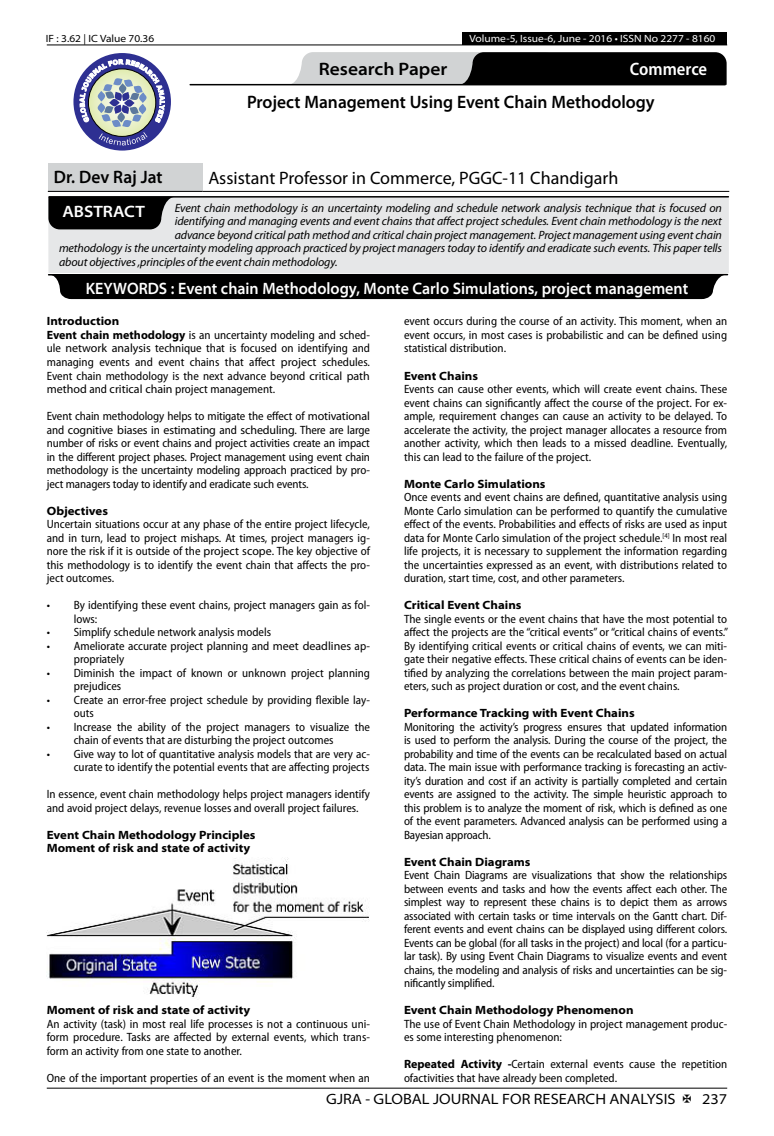
<style>
.page{position:relative;width:774px;height:1136px;background:#fff}
.page>*{position:absolute;margin:0;border:0;box-sizing:border-box;transform-origin:0 0}
.t1{font:600 semi-expanded 18px "Myriad Pro";color:#000;scale:.9 1}
.t2{font:18px "Myriad Pro";color:#000}
.t3{font:600 semi-expanded 18px "Myriad Pro";color:#000}
.t4{font:600 semi-condensed 18px "Myriad Pro";color:#fff}
.t5{font:600 semi-expanded 16.5px "Myriad Pro";color:#fff;scale:.9 1}
.t6{font:600 semi-expanded 16.5px "Myriad Pro";color:#fff}
.t7{font:semi-expanded 15px "Myriad Pro";color:#000}
.t8{font:semi-condensed 12px/13.5px "Myriad Pro";color:#000}
.t9{font:italic 12px "Myriad Pro";letter-spacing:-.01em;color:#000}
.t10{font:700 semi-expanded 12px/13.5px "Myriad Pro";color:#000}
.t11{font:semi-expanded 10.5px "Myriad Pro";color:#fff}
.t12{font:semi-expanded 10.5px "Myriad Pro";color:#000}
.s1{font-weight:700;font-stretch:semi-expanded}
.s2{font-weight:700;font-stretch:normal}
.s3{font-stretch:normal}
</style>
<div class="page">
<hr style="left:47px;top:1087px;width:680px;height:1px;background:#000">
<div style="left:462px;top:32px;width:265px;height:13px;background:#000"></div>
<hr style="left:47px;top:45px;width:680px;height:1px;background:#000">
<svg style="left:288px;top:52px;width:439px;height:33px;background:#5a5a5b"></svg>
<hr style="left:190px;top:84px;width:535px;height:1px;background:#000">
<div style="left:73px;top:53px;width:98px;height:97px;background:#2e3092;border-radius:50%"></div>
<svg style="left:80px;top:59px;width:85px;height:86px"></svg>
<div style="left:48px;top:163px;width:154px;height:28px;background:#d1d3d4"></div>
<hr style="left:48px;top:191px;width:154px;height:1px;background:#000">
<hr style="left:202px;top:191px;width:527px;height:1px;background:#000">
<div style="left:48px;top:274px;width:679px;height:25px;background:#000"></div>
<div style="left:48px;top:196px;width:681px;height:77px;background:#e6e7e8"></div>
<hr style="left:49px;top:196px;width:679px;height:1px;background:#000">
<svg style="left:48px;top:197px;width:127px;height:32px;background:#181818"></svg>
<img style="left:47px;top:857px;width:322px;height:140px">
<p class="t12" style="left:46px;top:32px;width:110px">IF : 3.62 | IC Value 70.36</p>
<p class="t11" style="left:469px;top:32px;width:247px">Volume-5, Issue-6, June - 2016 • ISSN No 2277 - 8160</p>
<h1 class="t3" style="left:319px;top:59px;width:130px">Research Paper</h1>
<h1 class="t4" style="left:630px;top:59px;width:79px">Commerce</h1>
<h1 class="t1" style="left:247px;top:92px;width:454px">Project Management Using Event Chain Methodology</h1>
<h1 class="t1" style="left:54px;top:167px;width:122px">Dr. Dev Raj Jat</h1>
<h1 class="t2" style="left:208px;top:168px;width:411px">Assistant Professor in Commerce, PGGC-11 Chandigarh</h1>
<p class="t9" style="left:175px;top:201px;width:549px">Event chain methodology is an uncertainty modeling and schedule network analysis technique that is focused on</p>
<p class="t9" style="left:175px;top:214px;width:549px">identifying and managing events and event chains that affect project schedules. Event chain methodology is the next</p>
<p class="t9" style="left:175px;top:228px;width:549px">advance beyond critical path method and critical chain project management. Project management using event chain</p>
<p class="t9" style="left:59px;top:241px;width:664px">methodology is the uncertainty modeling approach practiced by project managers today to identify and eradicate such events. This paper tells</p>
<p class="t9" style="left:59px;top:255px;width:280px">about objectives ,principles of the event chain methodology.</p>
<h2 class="t6" style="left:62px;top:202px;width:84px">ABSTRACT</h2>
<h2 class="t5" style="left:86px;top:279px;width:671px">KEYWORDS : Event chain Methodology, Monte Carlo Simulations, project management</h2>
<p class="t8" style="left:47px;top:315px;width:325px"><span class="s1">Introduction<br></span><span class="s2">Event chain methodology</span> is an uncertainty modeling and sched&shy;ule <span class="s3">network analysis</span> technique that is focused on identifying and managing events and event chains that affect <span class="s3">project</span> schedules.<br>Event chain methodology is the next advance beyond <span class="s3">critical path method</span> and <span class="s3">critical chain</span> project management.</p>
<p class="t8" style="left:47px;top:409px;width:325px;text-align:justify">Event chain methodology helps to mitigate the effect of <span class="s3">motivational </span>and <span class="s3">cognitive biases</span> in <span class="s3">estimating</span> and <span class="s3">scheduling</span>. There are large number of risks or event chains and project activities create an impact in the different project phases. Project management using event chain methodology is the uncertainty modeling approach practiced by pro&shy;ject managers today to identify and eradicate such events.</p>
<p class="t10" style="left:47px;top:504px;width:63px">Objectives</p>
<p class="t8" style="left:47px;top:517px;width:325px;text-align:justify">Uncertain situations occur at any phase of the entire project lifecycle, and in turn, lead to project mishaps. At times, project managers ig&shy;nore the risk if it is outside of the <span class="s3">project scope</span>. The key objective of this methodology is to identify the event chain that affects the pro&shy;ject outcomes.</p>
<p class="t8" style="left:74px;top:598px;width:298px;text-indent:-27px">• By identifying these event chains, project managers gain as fol&shy;lows:</p>
<p class="t8" style="left:47px;top:625px;width:226px">• Simplify schedule network analysis models</p>
<p class="t8" style="left:74px;top:639px;width:298px;text-indent:-27px">• Ameliorate accurate project planning and <span class="s3">meet deadlines</span> ap&shy;propriately</p>
<p class="t8" style="left:74px;top:666px;width:298px;text-indent:-27px">• Diminish the impact of known or unknown project planning prejudices</p>
<p class="t8" style="left:74px;top:693px;width:298px;text-indent:-27px">• Create an error-free project schedule by providing flexible lay&shy;outs</p>
<p class="t8" style="left:74px;top:720px;width:298px;text-indent:-27px">• Increase the ability of the project managers to visualize the chain of events that are disturbing the project outcomes</p>
<p class="t8" style="left:47px;top:747px;width:325px;text-align:right">• Give way to lot of quantitative analysis models that are very ac&shy;curate to identify the potential events that are affecting projects</p>
<p class="t8" style="left:47px;top:787px;width:325px">In essence, event chain methodology helps project managers identify and avoid project delays, revenue losses and overall project failures.</p>
<p class="t10" style="left:47px;top:828px;width:210px">Event Chain Methodology Principles<br>Moment of risk and state of activity</p>
<p class="t10" style="left:47px;top:1003px;width:205px">Moment of risk and state of activity</p>
<p class="t8" style="left:47px;top:1017px;width:325px;text-align:justify">An activity (task) in most real life processes is not a continuous uni&shy;form procedure. Tasks are affected by external events, which trans&shy;form an activity from one state to another.</p>
<p class="t8" style="left:47px;top:1071px;width:325px">One of the important properties of an event is the moment when an</p>
<p class="t8" style="left:404px;top:315px;width:325px;text-align:justify">event occurs during the course of an activity. This moment, when an event occurs, in most cases is probabilistic and can be defined using statistical distribution.</p>
<p class="t10" style="left:404px;top:369px;width:76px">Event Chains</p>
<p class="t8" style="left:404px;top:382px;width:325px;text-align:justify">Events can cause other events, which will create event chains. These event chains can significantly affect the course of the project. For ex&shy;ample, requirement changes can cause an activity to be delayed. To accelerate the activity, the project manager allocates a resource from another activity, which then leads to a missed deadline. Eventually, this can lead to the failure of the project.</p>
<p class="t10" style="left:404px;top:477px;width:143px">Monte Carlo Simulations</p>
<p class="t8" style="left:404px;top:490px;width:325px;text-align:justify">Once events and event chains are defined, quantitative analysis using Monte Carlo simulation can be performed to quantify the cumulative effect of the events. Probabilities and effects of risks are used as input data for Monte Carlo simulation of the project schedule.<sup>[4]</sup> In most real life projects, it is necessary to supplement the information regarding the uncertainties expressed as an event, with distributions related to duration, start time, cost, and other parameters.</p>
<p class="t10" style="left:404px;top:598px;width:119px">Critical Event Chains</p>
<p class="t8" style="left:404px;top:612px;width:326px;text-align:justify">The single events or the event chains that have the most potential to affect the projects are the “critical events” or “critical chains of events.” By identifying critical events or critical chains of events, we can miti&shy;gate their negative effects. These critical chains of events can be iden&shy;tified by analyzing the correlations between the main project param&shy;eters, such as project duration or cost, and the event chains.</p>
<p class="t10" style="left:404px;top:706px;width:232px">Performance Tracking with Event Chains</p>
<p class="t8" style="left:404px;top:720px;width:325px;text-align:justify">Monitoring the activity’s progress ensures that updated information is used to perform the analysis. During the course of the project, the probability and time of the events can be recalculated based on actual data. The main issue with performance tracking is forecasting an activ&shy;ity’s duration and cost if an activity is partially completed and certain events are assigned to the activity. The simple heuristic approach to this problem is to analyze the moment of risk, which is defined as one of the event parameters. Advanced analysis can be performed using a Bayesian approach.</p>
<p class="t10" style="left:404px;top:855px;width:128px">Event Chain Diagrams</p>
<p class="t8" style="left:404px;top:868px;width:325px;text-align:justify">Event Chain Diagrams are visualizations that show the relationships between events and tasks and how the events affect each other. The simplest way to represent these chains is to depict them as arrows associated with certain tasks or time intervals on the Gantt chart. Dif&shy;ferent events and event chains can be displayed using different colors.<br>Events can be global (for all tasks in the project) and local (for a particu&shy;lar task). By using Event Chain Diagrams to visualize events and event chains, the modeling and analysis of risks and uncertainties can be sig&shy;nificantly simplified.</p>
<p class="t10" style="left:404px;top:1003px;width:231px">Event Chain Methodology Phenomenon</p>
<p class="t8" style="left:404px;top:1017px;width:325px">The use of Event Chain Methodology in project management produc&shy;es some interesting phenomenon:</p>
<p class="t8" style="left:404px;top:1057px;width:325px"><span class="s2">Repeated Activity -</span>Certain external events cause the repetition ofactivities that have already been completed.</p>
<p class="t7" style="left:326px;top:1090px;width:351px">GJRA - GLOBAL JOURNAL FOR RESEARCH ANALYSIS</p>
<p class="t7" style="left:702px;top:1090px;width:27px">237</p>
</div>
